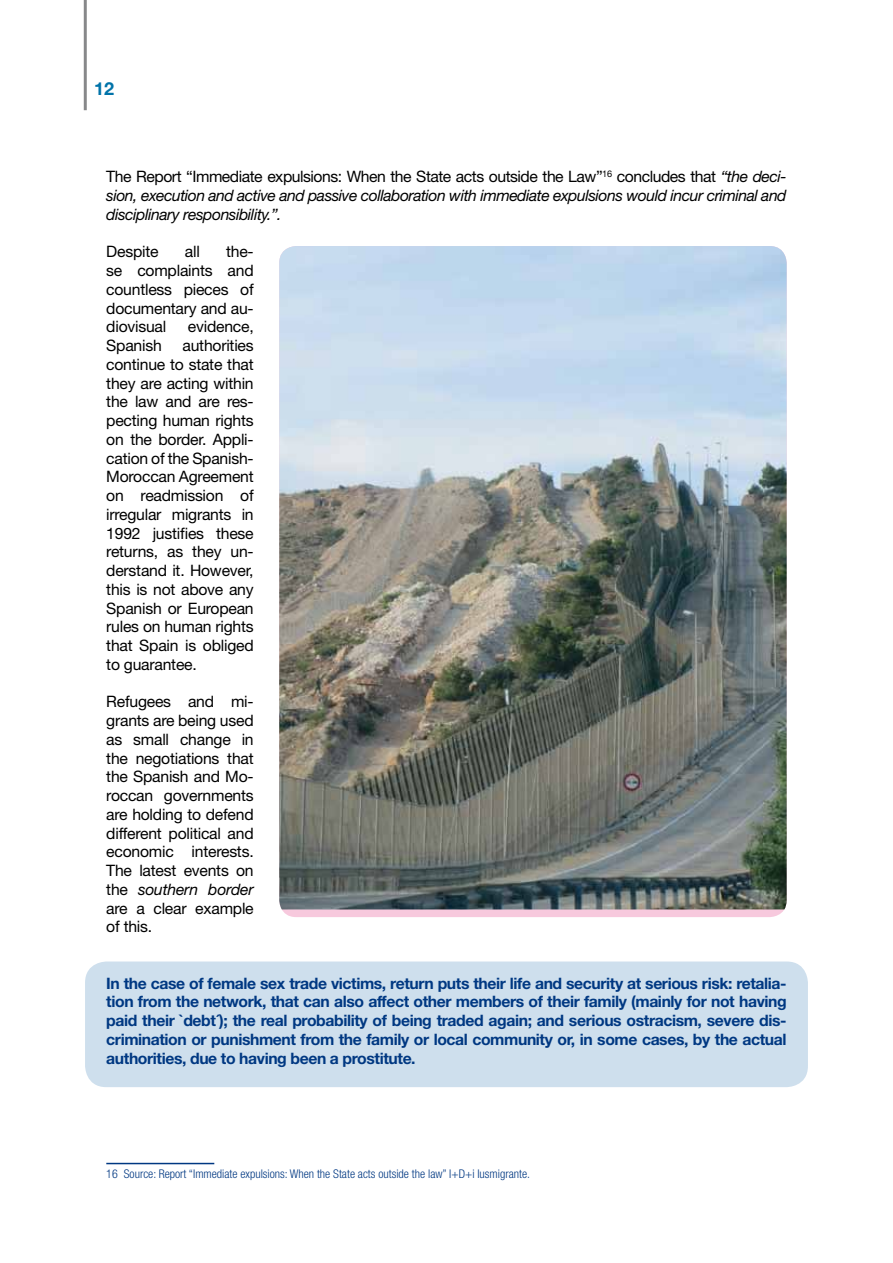
<style>
.page{position:relative;width:893px;height:1263px;background:#fff}
.page>*{position:absolute;margin:0;border:0;box-sizing:border-box;transform-origin:0 0}
.t1{font:700 18px "Helvetica Neue";color:#0073a9}
.t2{font:15.75px/18.8px "Helvetica Neue";letter-spacing:-.015em;color:#000;text-align:justify}
.t3{font:700 15.75px/18.8px "Helvetica Neue";letter-spacing:-.025em;color:#003882;text-align:justify}
.t4{font:italic 15.75px/18.8px "Helvetica Neue";letter-spacing:-.03em;color:#000;text-align:justify}
.t5{font:300 condensed 12px "Helvetica Neue";color:#003882}
.s1{font-style:normal}
.s2{font-style:italic}
</style>
<div class="page">
<hr style="left:84px;top:0;width:3px;height:110px;background:#87888a">
<div style="left:85px;top:961px;width:723px;height:126px;background:#cedfed;border-radius:21px"></div>
<hr style="left:106px;top:1163px;width:108px;height:1px;background:#003882">
<img style="left:279px;top:246px;width:508px;height:663px">
<p class="t1" style="left:94px;top:78px;width:22px">12</p>
<p class="t4" style="left:106px;top:167px;width:682px"><span class="s1">The Report “Immediate expulsions: When the State acts outside the Law”</span><sup>16</sup> <span class="s1">concludes that</span> “the deci&shy;sion, execution and active and passive collaboration with immediate expulsions would incur criminal and disciplinary responsibility.”.</p>
<p class="t2" style="left:106px;top:242px;width:54px">Despite</p>
<p class="t2" style="left:185px;top:242px;width:16px">all</p>
<p class="t2" style="left:106px;top:242px;width:149px;text-indent:120px">the&shy;se complaints and countless pieces of documentary and au&shy;diovisual</p>
<p class="t2" style="left:188px;top:317px;width:67px">evidence,</p>
<p class="t2" style="left:106px;top:336px;width:57px">Spanish</p>
<p class="t2" style="left:106px;top:336px;width:149px;text-indent:76px">authorities continue to state that they are acting within the law and are res&shy;pecting human rights on the border. Appli&shy;cation of the Spanish-Moroccan Agreement on readmission of irregular migrants in 1992 justifies these returns, as they un&shy;derstand it. However, this is not above any Spanish or European rules on human rights that Spain is obliged to guarantee.</p>
<p class="t2" style="left:106px;top:692px;width:149px">Refugees and mi&shy;grants are being used as small change in the negotiations that the Spanish and Mo&shy;roccan governments are holding to defend different political and economic interests.<br>The latest events on the <span class="s2">southern border </span>are a clear example of this.</p>
<p class="t3" style="left:106px;top:973px;width:682px">In the case of female sex trade victims, return puts their life and security at serious risk: retalia&shy;tion from the network, that can also affect other members of their family (mainly for not having paid their `debt´); the real probability of being traded again; and serious ostracism, severe dis&shy;crimination or punishment from the family or local community or, in some cases, by the actual authorities, due to having been a prostitute.</p>
<p class="t5" style="left:106px;top:1167px;width:425px">16 Source: Report “Immediate expulsions: When the State acts outside the law” I+D+i Iusmigrante.</p>
</div>
